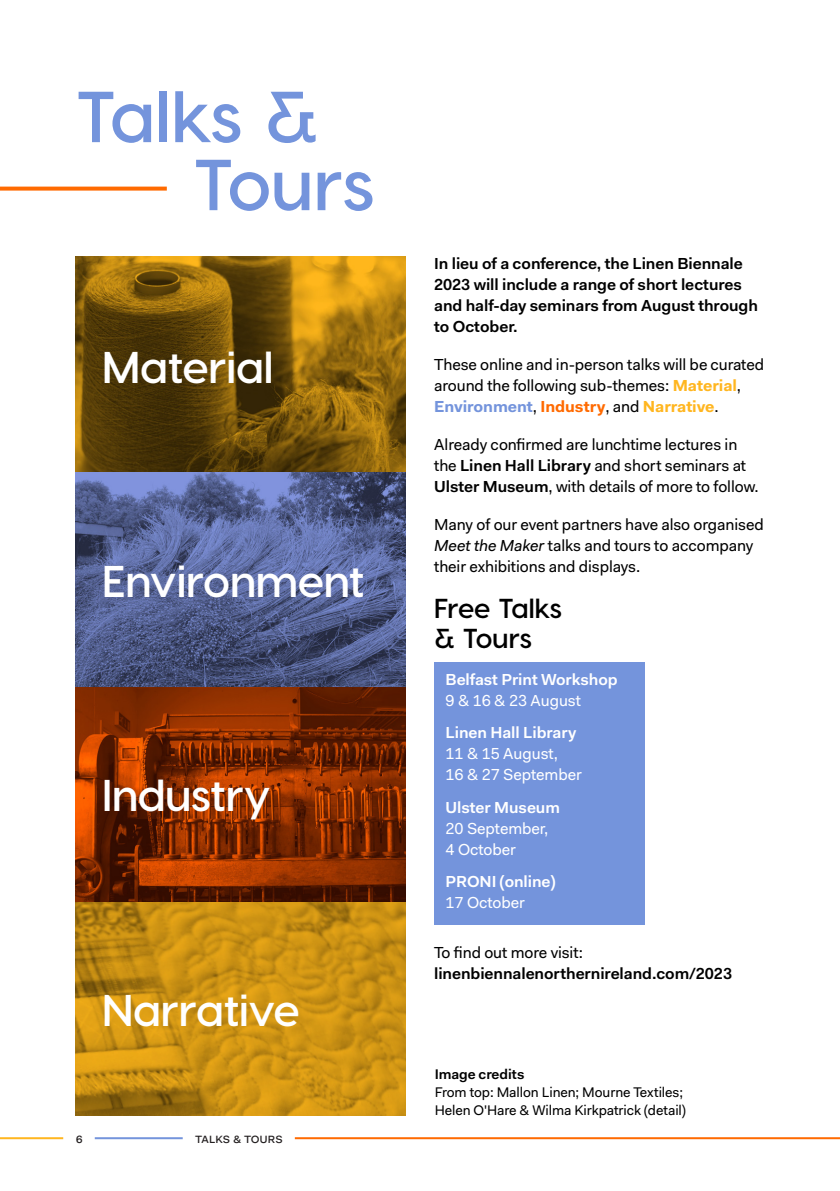
<style>
.page{position:relative;width:840px;height:1191px;background:#fff}
.page>*{position:absolute;margin:0;border:0;box-sizing:border-box;transform-origin:0 0}
.t1{font:600 72px/68px "Visby CF";letter-spacing:-.005em;color:#7494dc}
.t2{font:600 44.4px "Visby CF";letter-spacing:-.005em;color:#fff}
.t3{font:600 27.4px/30px "Visby CF";letter-spacing:-.01em;color:#000}
.t4{font:16px/21px "Fakt Pro";letter-spacing:-.005em;color:#000}
.t5{font:600 16px/21px "Fakt Pro";letter-spacing:-.005em;color:#000}
.t6{font:16px/21px "Fakt Pro";letter-spacing:-.005em;color:#fff}
.t7{font:600 16px/21px "Fakt Pro";letter-spacing:-.005em;color:#fff}
.t8{font:14px/18px "Fakt Pro";letter-spacing:-.005em;color:#000}
.t9{font:14px "Fakt Pro";color:#231f20}
.s1{font-weight:700;color:#ffb620}
.s2{font-weight:700;color:#7494dc}
.s3{font-weight:700;color:#ff6a00}
.s4{font-weight:600}
.s5{font-style:italic}
.s6{font-weight:400}
</style>
<div class="page">
<div style="left:434px;top:662px;width:210px;height:262px;background:#7494dc"></div>
<hr style="left:95px;top:1137px;width:88px;height:2px;background:#7494dc">
<hr style="left:0;top:1137px;width:63px;height:2px;background:#ffb620">
<hr style="left:295px;top:1137px;width:544px;height:2px;background:#ff6a00">
<img style="left:76px;top:257px;width:329px;height:858px">
<svg style="left:0;top:187px;width:167px;height:4px"></svg>
<p class="t1" style="left:193px;top:82px;width:183px;text-indent:-117px">Talks &amp;<br>Tours</p>
<p class="t2" style="left:102px;top:340px;width:173px">Material</p>
<p class="t2" style="left:102px;top:554px;width:264px">Environment</p>
<p class="t2" style="left:102px;top:768px;width:170px">Industry</p>
<p class="t2" style="left:102px;top:982px;width:199px">Narrative</p>
<p class="t9" style="left:76px;top:1128px;width:9px">6</p>
<p class="t9" style="left:195px;top:1128px;width:89px">talks &amp; tours</p>
<p class="t5" style="left:434px;top:252px;width:325px">In lieu of a conference, the Linen Biennale 2023 will include a range of short lectures and half-day seminars from August through to October.</p>
<p class="t4" style="left:434px;top:353px;width:331px">These online and in-person talks will be curated around the following sub-themes: <span class="s1">Material</span>,<br><span class="s2">Environment</span>, <span class="s3">Industry</span>, and <span class="s1">Narrative</span>.</p>
<p class="t4" style="left:434px;top:433px;width:326px">Already confirmed are lunchtime lectures in the <span class="s4">Linen Hall Library</span> and short seminars at<br><span class="s4">Ulster Museum</span>, with details of more to follow.</p>
<p class="t4" style="left:434px;top:513px;width:331px">Many of our event partners have also organised<br><span class="s5">Meet the Maker</span> talks and tours to accompany their exhibitions and displays.</p>
<p class="t3" style="left:434px;top:593px;width:129px">Free Talks &amp; Tours</p>
<p class="t7" style="left:445px;top:669px;width:173px">Belfast Print Workshop<br><span class="s6">9 &amp; 16 &amp; 23 August</span></p>
<p class="t6" style="left:445px;top:722px;width:138px"><span class="s4">Linen Hall Library<br></span>11 &amp; 15 August,<br>16 &amp; 27 September</p>
<p class="t6" style="left:445px;top:796px;width:116px"><span class="s4">Ulster Museum<br></span>20 September,<br>4 October</p>
<p class="t7" style="left:445px;top:871px;width:111px">PRONI (online)<br><span class="s6">17 October</span></p>
<p class="t5" style="left:434px;top:942px;width:299px"><span class="s6">To find out more visit: </span>linenbiennalenorthernireland.com/2023</p>
<p class="t8" style="left:434px;top:1065px;width:252px"><span class="s4">Image credits<br></span>From top: Mallon Linen; Mourne Textiles;<br>Helen O'Hare &amp; Wilma Kirkpatrick (detail)</p>
</div>
